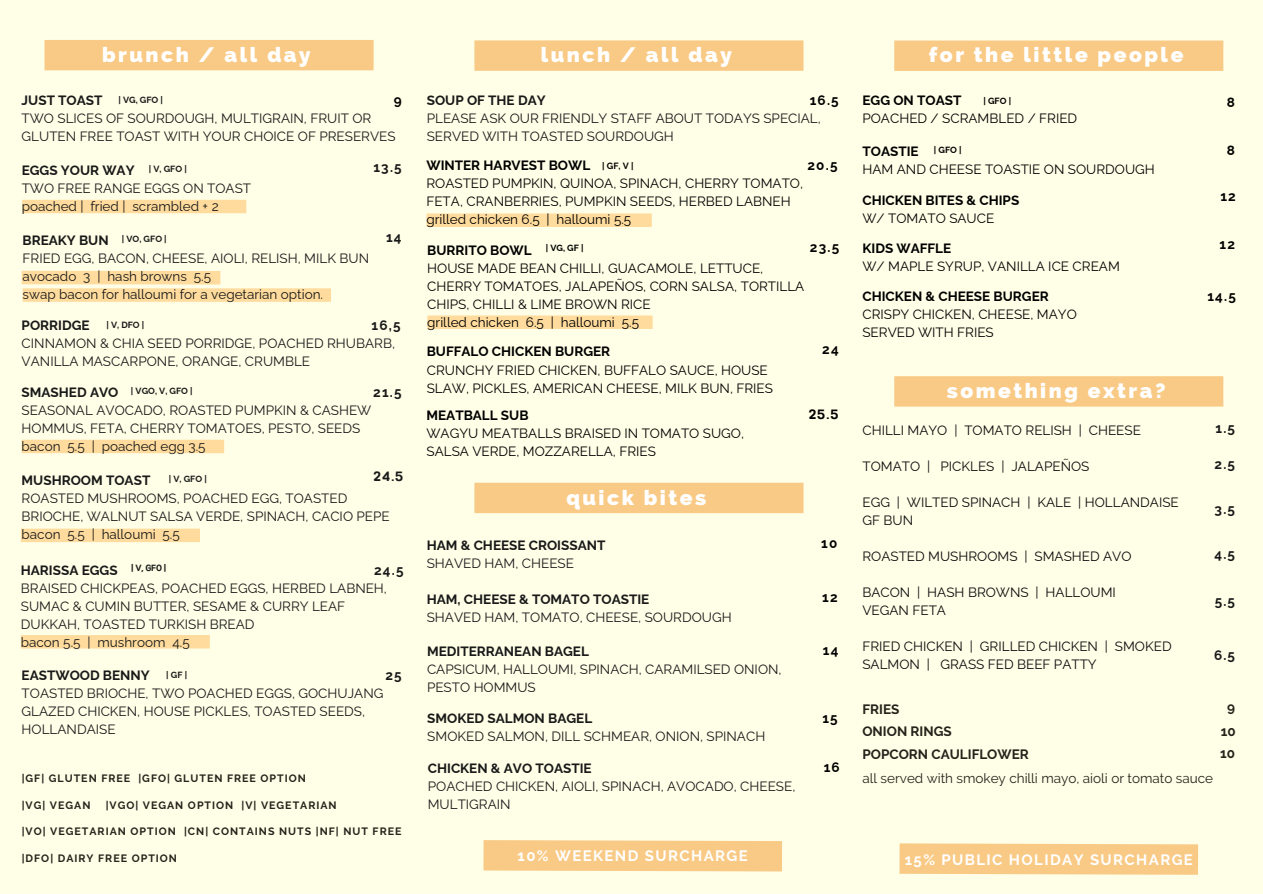
<style>
.page{position:relative;width:1263px;height:894px;background:#fff}
.page>*{position:absolute;margin:0;border:0;box-sizing:border-box;transform-origin:0 0}
.t1{font:800 21px "Raleway";letter-spacing:.12em;color:#fff}
.t2{font:700 15px "Raleway";letter-spacing:.095em;color:#fff}
.t3{font:13.5px/18px "Raleway";color:#191919}
.t4{font:13.5px/18px "Raleway";color:#000}
.t5{font:13.5px/18px "Raleway";color:#0b0b0b}
.t6{font:700 13.5px/18px "Raleway";color:#191919}
.t7{font:700 13.5px/18px "Raleway";color:#000}
.t8{font:13.5px "Raleway";color:#25231a}
.t9{font:700 13.5px "Raleway";color:#25231a}
.t10{font:700 13.5px "Gabriel Sans Cond";color:#191919}
.t11{font:700 13.5px "Gabriel Sans Cond";color:#000}
.t12{font:700 10.65px "Raleway";letter-spacing:.095em;color:#25231a}
.t13{font:700 9px "Raleway";color:#191919}
.t14{font:700 9px "Raleway";color:#000}
.t15{font:700 9px "Gabriel Sans Cond";color:#191919}
.s1{font-weight:700}
.s2{font-weight:400}
</style>
<div class="page">
<div style="left:0;top:0;width:1263px;height:893px;background:#ffffe8"></div>
<div style="left:22px;top:200px;width:224px;height:13px;background:#ffdc9d"></div>
<div style="left:21px;top:528px;width:179px;height:14px;background:#ffdc9d"></div>
<div style="left:22px;top:439px;width:202px;height:14px;background:#ffdc9d"></div>
<div style="left:427px;top:315px;width:226px;height:14px;background:#ffdc9d"></div>
<div style="left:21px;top:634px;width:189px;height:14px;background:#ffdc9d"></div>
<div style="left:474px;top:40px;width:329px;height:31px;background:#f9ca85"></div>
<div style="left:894px;top:40px;width:329px;height:31px;background:#f9ca85"></div>
<div style="left:45px;top:40px;width:329px;height:30px;background:#f9ca85"></div>
<div style="left:23px;top:288px;width:308px;height:14px;background:#ffdc9d"></div>
<div style="left:22px;top:271px;width:198px;height:13px;background:#ffdc9d"></div>
<div style="left:426px;top:213px;width:226px;height:14px;background:#ffdc9d"></div>
<div style="left:474px;top:482px;width:329px;height:31px;background:#f9ca85"></div>
<div style="left:894px;top:376px;width:329px;height:30px;background:#f9ca85"></div>
<svg style="left:483px;top:840px;width:299px;height:32px;background:#f9cc8a"></svg>
<svg style="left:899px;top:843px;width:300px;height:32px;background:#f9cc8a"></svg>
<p class="t1" style="left:102px;top:42px;width:210px">brunch / all day</p>
<h3 class="t1" style="left:541px;top:43px;width:193px">lunch / all day</h3>
<h3 class="t1" style="left:929px;top:43px;width:256px">for the little people</h3>
<h2 class="t3" style="left:22px;top:91px;width:375px"><span class="s1">JUST TOAST<br></span>TWO SLICES OF SOURDOUGH, MULTIGRAIN, FRUIT OR<br>GLUTEN FREE TOAST WITH YOUR CHOICE OF PRESERVES</h2>
<h2 class="t3" style="left:427px;top:91px;width:396px"><span class="s1">SOUP OF THE DAY<br></span>PLEASE ASK OUR FRIENDLY STAFF ABOUT TODAYS SPECIAL,<br>SERVED WITH TOASTED SOURDOUGH</h2>
<p class="t13" style="left:118px;top:95px;width:46px">| VG, GFO |</p>
<h2 class="t7" style="left:394px;top:91px;width:9px">9</h2>
<p class="t7" style="left:810px;top:91px;width:31px">16.5</p>
<h1 class="t13" style="left:149px;top:163px;width:40px">| V, GFO |</h1>
<h1 class="t6" style="left:373px;top:158px;width:30px">13.5</h1>
<p class="t6" style="left:22px;top:161px;width:114px">EGGS YOUR WAY</p>
<p class="t3" style="left:22px;top:179px;width:231px">TWO FREE RANGE EGGS ON TOAST poached | fried | scrambled + 2</p>
<p class="t7" style="left:426px;top:156px;width:165px">WINTER HARVEST BOWL</p>
<h4 class="t7" style="left:807px;top:156px;width:32px">20.5</h4>
<p class="t4" style="left:426px;top:174px;width:378px">ROASTED PUMPKIN, QUINOA, SPINACH, CHERRY TOMATO,<br>FETA, CRANBERRIES, PUMPKIN SEEDS, HERBED LABNEH grilled chicken 6.5 | halloumi 5.5</p>
<h1 class="t14" style="left:602px;top:160px;width:33px">|GF,V|</h1>
<h3 class="t4" style="left:862px;top:91px;width:216px"><span class="s1">EGG ON TOAST<br></span>POACHED / SCRAMBLED / FRIED</h3>
<h4 class="t14" style="left:983px;top:96px;width:29px">| GFO |</h4>
<h4 class="t7" style="left:1227px;top:93px;width:10px">8</h4>
<h5 class="t4" style="left:862px;top:142px;width:294px"><span class="s1">TOASTIE<br></span>HAM AND CHEESE TOASTIE ON SOURDOUGH</h5>
<p class="t14" style="left:934px;top:144px;width:29px">| GFO |</p>
<p class="t7" style="left:1227px;top:141px;width:10px">8</p>
<h4 class="t7" style="left:862px;top:191px;width:158px">CHICKEN BITES &amp; CHIPS<br><span class="s2">W/ TOMATO SAUCE</span></h4>
<h3 class="t7" style="left:1220px;top:187px;width:17px">12</h3>
<h6 class="t6" style="left:23px;top:231px;width:146px">BREAKY BUN <sup>|</sup> <sup>VO,</sup> <sup>GFO</sup> <sup>|</sup></h6>
<h3 class="t6" style="left:386px;top:228px;width:17px">14</h3>
<p class="t3" style="left:23px;top:249px;width:348px">FRIED EGG, BACON, CHEESE, AIOLI, RELISH, MILK BUN avocado 3 | hash browns 5.5<br>swap bacon for halloumi for a vegetarian option.</p>
<h1 class="t4" style="left:862px;top:239px;width:259px"><span class="s1">KIDS WAFFLE<br></span>W/ MAPLE SYRUP, VANILLA ICE CREAM</h1>
<h3 class="t7" style="left:1220px;top:235px;width:17px">12</h3>
<p class="t7" style="left:427px;top:241px;width:158px">BURRITO BOWL <sup>|</sup> <sup>VG,</sup> <sup>GF</sup> <sup>|</sup></p>
<h3 class="t7" style="left:810px;top:238px;width:31px">23.5</h3>
<p class="t4" style="left:427px;top:259px;width:379px">HOUSE MADE BEAN CHILLI, GUACAMOLE, LETTUCE, CHERRY TOMATOES, JALAPEÑOS, CORN SALSA, TORTILLA CHIPS, CHILLI &amp; LIME BROWN RICE<br>grilled chicken 6.5 | halloumi 5.5</p>
<p class="t7" style="left:427px;top:342px;width:185px">BUFFALO CHICKEN BURGER</p>
<h4 class="t7" style="left:822px;top:340px;width:18px">24</h4>
<p class="t4" style="left:427px;top:360px;width:348px">CRUNCHY FRIED CHICKEN, BUFFALO SAUCE, HOUSE<br>SLAW, PICKLES, AMERICAN CHEESE, MILK BUN, FRIES</p>
<p class="t4" style="left:862px;top:287px;width:216px"><span class="s1">CHICKEN &amp; CHEESE BURGER<br></span>CRISPY CHICKEN, CHEESE, MAYO<br>SERVED WITH FRIES</p>
<p class="t7" style="left:1207px;top:287px;width:30px">14.5</p>
<h4 class="t3" style="left:22px;top:316px;width:375px"><span class="s1">PORRIDGE<br></span>CINNAMON &amp; CHIA SEED PORRIDGE, POACHED RHUBARB,<br>VANILLA MASCARPONE, ORANGE, CRUMBLE</h4>
<p class="t6" style="left:371px;top:316px;width:31px">16,5</p>
<h5 class="t13" style="left:106px;top:320px;width:39px">| V, DFO |</h5>
<h4 class="t1" style="left:947px;top:378px;width:220px">something extra?</h4>
<p class="t6" style="left:22px;top:383px;width:98px">SMASHED AVO</p>
<p class="t3" style="left:22px;top:401px;width:351px">SEASONAL AVOCADO, ROASTED PUMPKIN &amp; CASHEW<br>HOMMUS, FETA, CHERRY TOMATOES, PESTO, SEEDS bacon 5.5 | poached egg 3.5</p>
<p class="t13" style="left:131px;top:385px;width:63px">| VGO, V, GFO |</p>
<p class="t6" style="left:373px;top:383px;width:30px">21.5</p>
<p class="t4" style="left:426px;top:406px;width:319px"><span class="s1">MEATBALL SUB<br></span>WAGYU MEATBALLS BRAISED IN TOMATO SUGO,<br>SALSA VERDE, MOZZARELLA, FRIES</p>
<p class="t11" style="left:809px;top:408px;width:31px">25.5</p>
<p class="t5" style="left:862px;top:421px;width:280px">CHILLI MAYO | TOMATO RELISH | CHEESE</p>
<h4 class="t5" style="left:862px;top:457px;width:228px">TOMATO | PICKLES | JALAPEÑOS</h4>
<p class="t5" style="left:862px;top:493px;width:318px">EGG | WILTED SPINACH | KALE | HOLLANDAISE</p>
<h4 class="t5" style="left:862px;top:511px;width:52px">GF BUN</h4>
<h4 class="t5" style="left:862px;top:547px;width:271px">ROASTED MUSHROOMS | SMASHED AVO</h4>
<p class="t5" style="left:862px;top:583px;width:255px">BACON | HASH BROWNS | HALLOUMI</p>
<p class="t5" style="left:862px;top:601px;width:85px">VEGAN FETA</p>
<h3 class="t5" style="left:862px;top:637px;width:311px">FRIED CHICKEN | GRILLED CHICKEN | SMOKED<br>SALMON | GRASS FED BEEF PATTY</h3>
<p class="t6" style="left:1215px;top:419px;width:21px">1.5</p>
<h3 class="t6" style="left:1214px;top:454px;width:22px">2.5</h3>
<p class="t6" style="left:1215px;top:500px;width:22px">3.5</p>
<p class="t6" style="left:1214px;top:545px;width:22px">4.5</p>
<h3 class="t6" style="left:1215px;top:592px;width:22px">5.5</h3>
<h3 class="t13" style="left:169px;top:474px;width:40px">| V, GFO |</h3>
<p class="t10" style="left:374px;top:470px;width:31px">24.5</p>
<h1 class="t3" style="left:22px;top:470px;width:370px"><span class="s1">MUSHROOM TOAST<br></span>ROASTED MUSHROOMS, POACHED EGG, TOASTED<br>BRIOCHE, WALNUT SALSA VERDE, SPINACH, CACIO PEPE bacon 5.5 | halloumi 5.5</h1>
<p class="t1" style="left:566px;top:485px;width:141px">quick bites</p>
<h3 class="t6" style="left:427px;top:536px;width:180px">HAM &amp; CHEESE CROISSANT<br><span class="s2">SHAVED HAM, CHEESE</span></h3>
<p class="t7" style="left:821px;top:533px;width:18px">10</p>
<p class="t3" style="left:427px;top:589px;width:306px"><span class="s1">HAM, CHEESE &amp; TOMATO TOASTIE<br></span>SHAVED HAM, TOMATO, CHEESE, SOURDOUGH</p>
<h3 class="t7" style="left:822px;top:587px;width:17px">12</h3>
<p class="t15" style="left:132px;top:564px;width:36px">|V,GFO|</p>
<h3 class="t6" style="left:374px;top:560px;width:31px">24.5</h3>
<p class="t6" style="left:21px;top:560px;width:98px">HARISSA EGGS</p>
<p class="t3" style="left:21px;top:578px;width:368px">BRAISED CHICKPEAS, POACHED EGGS, HERBED LABNEH, SUMAC &amp; CUMIN BUTTER, SESAME &amp; CURRY LEAF DUKKAH, TOASTED TURKISH BREAD<br>bacon 5.5 | mushroom 4.5</p>
<h2 class="t3" style="left:427px;top:641px;width:356px"><span class="s1">MEDITERRANEAN BAGEL<br></span>CAPSICUM, HALLOUMI, SPINACH, CARAMILSED ONION,<br>PESTO HOMMUS</h2>
<p class="t7" style="left:823px;top:641px;width:17px">14</p>
<h3 class="t6" style="left:1214px;top:646px;width:23px">6.5</h3>
<p class="t3" style="left:22px;top:666px;width:363px"><span class="s1">EASTWOOD BENNY<br></span>TOASTED BRIOCHE, TWO POACHED EGGS, GOCHUJANG<br>GLAZED CHICKEN, HOUSE PICKLES, TOASTED SEEDS,</p>
<h3 class="t3" style="left:22px;top:720px;width:95px">HOLLANDAISE</h3>
<h4 class="t13" style="left:166px;top:669px;width:22px">|GF|</h4>
<h4 class="t6" style="left:385px;top:666px;width:18px">25</h4>
<p class="t9" style="left:862px;top:700px;width:38px">FRIES</p>
<h2 class="t9" style="left:1227px;top:698px;width:9px">9</h2>
<h3 class="t9" style="left:862px;top:746px;width:168px">POPCORN CAULIFLOWER</h3>
<p class="t9" style="left:1220px;top:745px;width:16px">10</p>
<h4 class="t3" style="left:427px;top:708px;width:339px"><span class="s1">SMOKED SALMON BAGEL<br></span>SMOKED SALMON, DILL SCHMEAR, ONION, SPINACH</h4>
<h4 class="t7" style="left:822px;top:708px;width:17px">15</h4>
<p class="t9" style="left:862px;top:723px;width:91px">ONION RINGS</p>
<h3 class="t9" style="left:1221px;top:723px;width:16px">10</h3>
<p class="t8" style="left:862px;top:769px;width:352px">all served with smokey chilli mayo, aioli or tomato sauce</p>
<p class="t3" style="left:428px;top:758px;width:369px"><span class="s1">CHICKEN &amp; AVO TOASTIE<br></span>POACHED CHICKEN, AIOLI, SPINACH, AVOCADO, CHEESE,<br>MULTIGRAIN</p>
<p class="t7" style="left:824px;top:758px;width:18px">16</p>
<h4 class="t12" style="left:22px;top:772px;width:286px">|GF| GLUTEN FREE |GFO| GLUTEN FREE OPTION</h4>
<h4 class="t12" style="left:22px;top:798px;width:70px">|VG| VEGAN</h4>
<h4 class="t12" style="left:106px;top:798px;width:233px">|VGO| VEGAN OPTION |V| VEGETARIAN</h4>
<h4 class="t12" style="left:22px;top:825px;width:381px">|VO| VEGETARIAN OPTION |CN| CONTAINS NUTS |NF| NUT FREE</h4>
<h4 class="t12" style="left:22px;top:851px;width:157px">|DFO| DAIRY FREE OPTION</h4>
<h4 class="t2" style="left:518px;top:846px;width:232px">10% WEEKEND SURCHARGE</h4>
<p class="t2" style="left:905px;top:850px;width:290px">15% PUBLIC HOLIDAY SURCHARGE</p>
</div>
